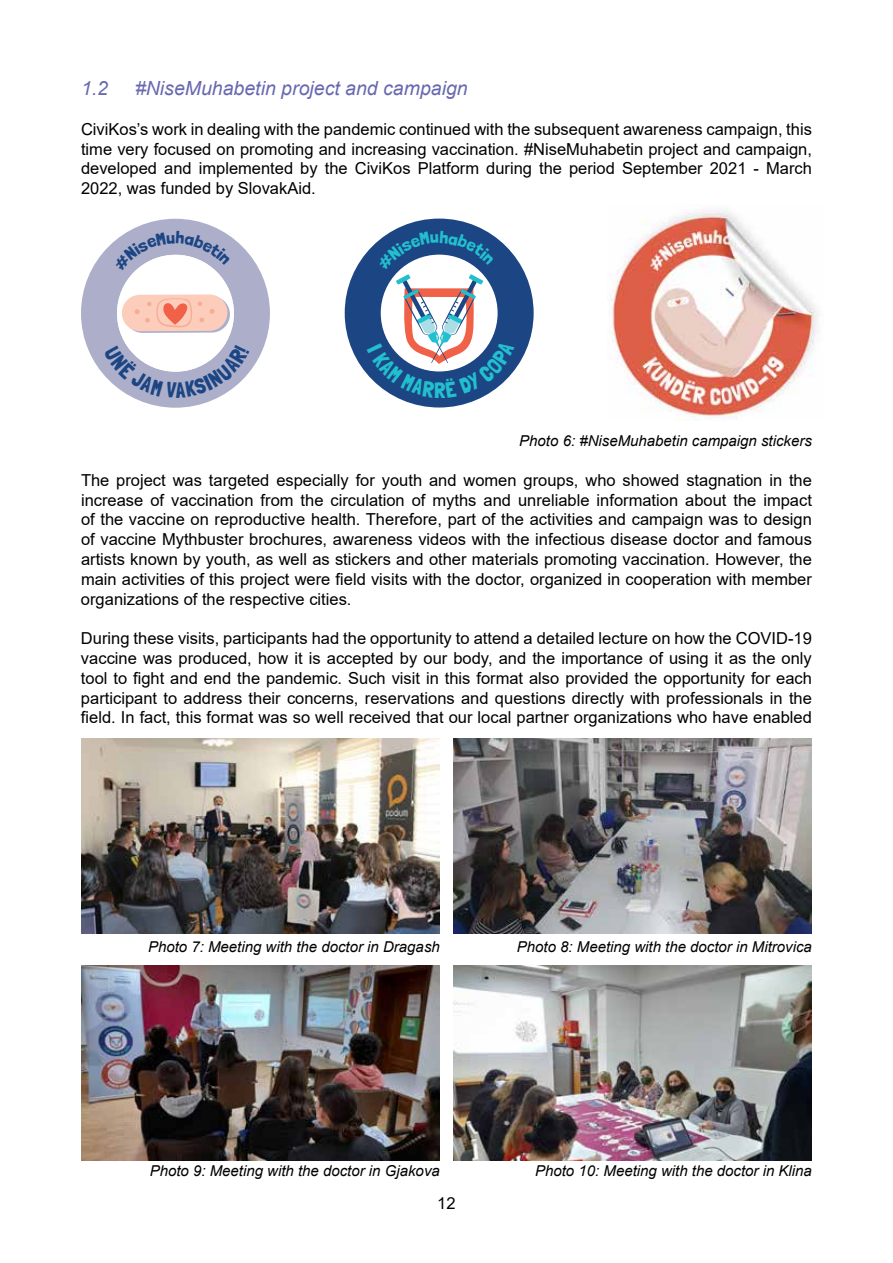
<style>
.page{position:relative;width:893px;height:1263px;background:#fff}
.page>*{position:absolute;margin:0;border:0;box-sizing:border-box;transform-origin:0 0}
.t1{font:21.9px "Londrina Solid";color:#22bfcf}
.t2{font:italic 19.5px "Arial";color:#6868b0}
.t3{font:16.5px/19.8px "Arial";color:#000;text-align:justify}
.t4{font:italic 15px "Arial";color:#000}
</style>
<div class="page">
<div style="left:345px;top:219px;width:189px;height:188px;background:#1c4583;border-radius:50%"></div>
<img style="left:610px;top:204px;width:209px;height:217px">
<img style="left:81px;top:738px;width:359px;height:195px">
<img style="left:81px;top:966px;width:359px;height:195px">
<img style="left:453px;top:738px;width:359px;height:195px">
<img style="left:453px;top:966px;width:359px;height:195px">
<svg style="left:367px;top:231px;width:148px;height:167px"></svg>
<svg style="left:81px;top:219px;width:189px;height:189px"></svg>
<p class="t2" style="left:81px;top:76px;width:29px">1.2</p>
<p class="t2" style="left:135px;top:76px;width:334px">#NiseMuhabetin project and campaign</p>
<p class="t3" style="left:81px;top:119px;width:732px">CiviKos’s work in dealing with the pandemic continued with the subsequent awareness campaign, this time very focused on promoting and increasing vaccination. #NiseMuhabetin project and campaign, developed and implemented by the CiviKos Platform during the period September 2021 - March 2022, was funded by SlovakAid.</p>
<h1 class="t1" style="left:434px;top:377px;width:13px">R</h1>
<p class="t4" style="left:519px;top:431px;width:294px">Photo 6: #NiseMuhabetin campaign stickers</p>
<p class="t3" style="left:81px;top:470px;width:732px">The project was targeted especially for youth and women groups, who showed stagnation in the increase of vaccination from the circulation of myths and unreliable information about the impact of the vaccine on reproductive health. Therefore, part of the activities and campaign was to design of vaccine Mythbuster brochures, awareness videos with the infectious disease doctor and famous artists known by youth, as well as stickers and other materials promoting vaccination. However, the main activities of this project were field visits with the doctor, organized in cooperation with member organizations of the respective cities.</p>
<p class="t3" style="left:81px;top:628px;width:732px">During these visits, participants had the opportunity to attend a detailed lecture on how the COVID-19 vaccine was produced, how it is accepted by our body, and the importance of using it as the only tool to fight and end the pandemic. Such visit in this format also provided the opportunity for each participant to address their concerns, reservations and questions directly with professionals in the field. In fact, this format was so well received that our local partner organizations who have enabled</p>
<p class="t4" style="left:148px;top:936px;width:293px">Photo 7: Meeting with the doctor in Dragash</p>
<p class="t4" style="left:517px;top:936px;width:297px">Photo 8: Meeting with the doctor in Mitrovica</p>
<p class="t4" style="left:150px;top:1161px;width:292px">Photo 9: Meeting with the doctor in Gjakova</p>
<p class="t3" style="left:437px;top:1193px;width:20px">12</p>
<p class="t4" style="left:535px;top:1161px;width:278px">Photo 10: Meeting with the doctor in Klina</p>
</div>
